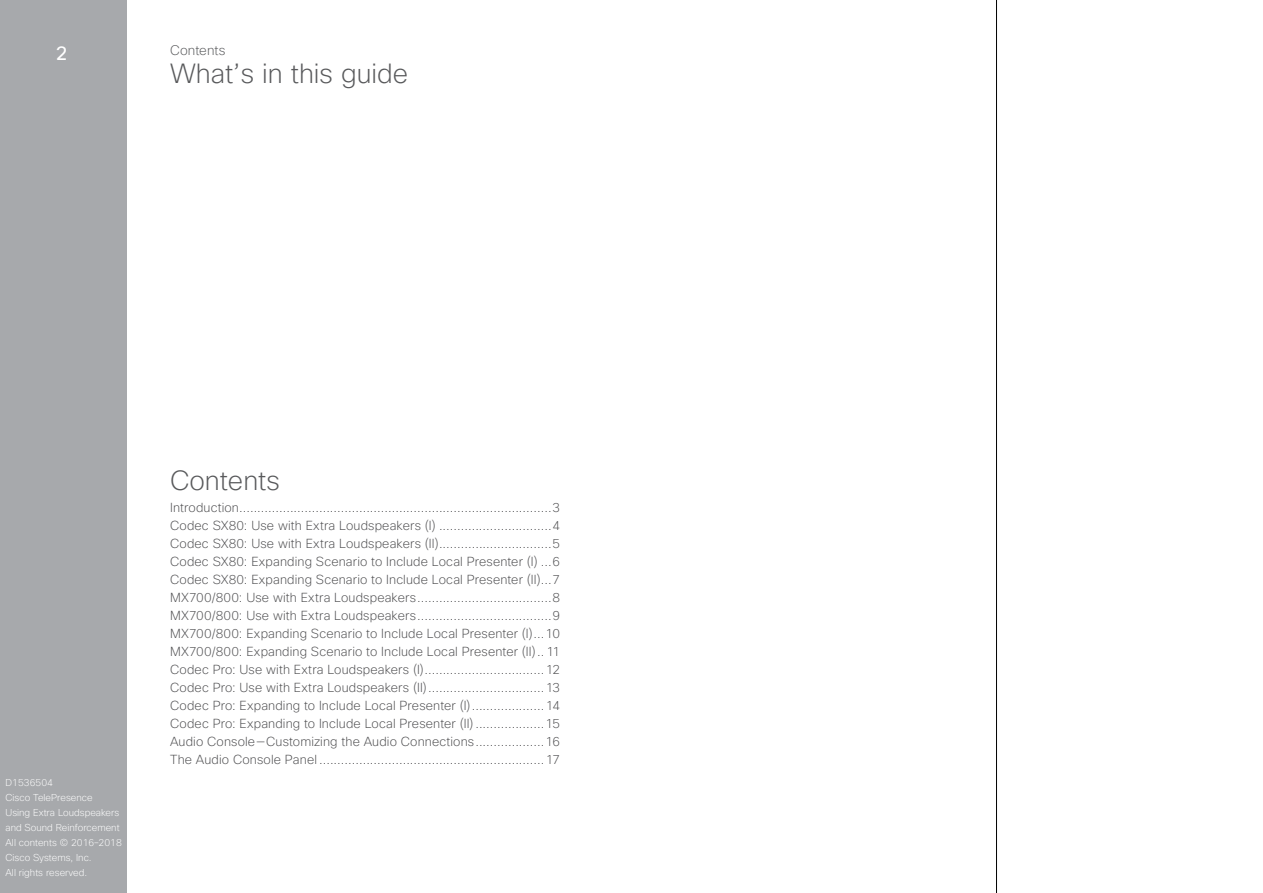
<style>
.page{position:relative;width:1263px;height:893px;background:#fff}
.page>*{position:absolute;margin:0;border:0;box-sizing:border-box;transform-origin:0 0}
.t1{font:200 27px "Cisco Sans";color:#58595b}
.t2{font:19.2px "Cisco Sans";color:#fff}
.t3{font:200 13.5px "Cisco Sans";letter-spacing:.005em;color:#58595b}
.t4{font:200 12.75px/18px "Cisco Sans";letter-spacing:.01em;color:#4d4d4f;text-align:justify}
.t5{font:200 9.75px/15px "Cisco Sans";color:#fff}
</style>
<div class="page">
<div style="left:0;top:0;width:127px;height:893px;background:#a7a9ac"></div>
<hr style="left:996px;top:0;width:1px;height:893px;background:#000">
<h2 class="t2" style="left:56px;top:41px;width:13px">2</h2>
<p class="t3" style="left:170px;top:42px;width:57px">Contents</p>
<h1 class="t1" style="left:170px;top:57px;width:240px">What’s in this guide</h1>
<p class="t5" style="left:6px;top:775px;width:118px">D1536504<br>Cisco TelePresence<br>Using Extra Loudspeakers and Sound Reinforcement<br>All contents © 2016–2018<br>Cisco Systems, Inc.<br>All rights reserved.</p>
<h1 class="t1" style="left:170px;top:463px;width:111px">Contents</h1>
<p class="t4" style="left:170px;top:499px;width:392px">Introduction......................................................................................3<br>Codec SX80: Use with Extra Loudspeakers (I) ...............................4<br>Codec SX80: Use with Extra Loudspeakers (II)...............................5<br>Codec SX80: Expanding Scenario to Include Local Presenter (I) ...6<br>Codec SX80: Expanding Scenario to Include Local Presenter (II)...7<br>MX700/800: Use with Extra Loudspeakers.....................................8<br>MX700/800: Use with Extra Loudspeakers.....................................9<br>MX700/800: Expanding Scenario to Include Local Presenter (I)...10<br>MX700/800: Expanding Scenario to Include Local Presenter (II).. 11<br>Codec Pro: Use with Extra Loudspeakers (I).................................12<br>Codec Pro: Use with Extra Loudspeakers (II)................................13<br>Codec Pro: Expanding to Include Local Presenter (I)....................14<br>Codec Pro: Expanding to Include Local Presenter (II)...................15<br>Audio Console—Customizing the Audio Connections...................16<br>The Audio Console Panel ..............................................................17</p>
</div>
